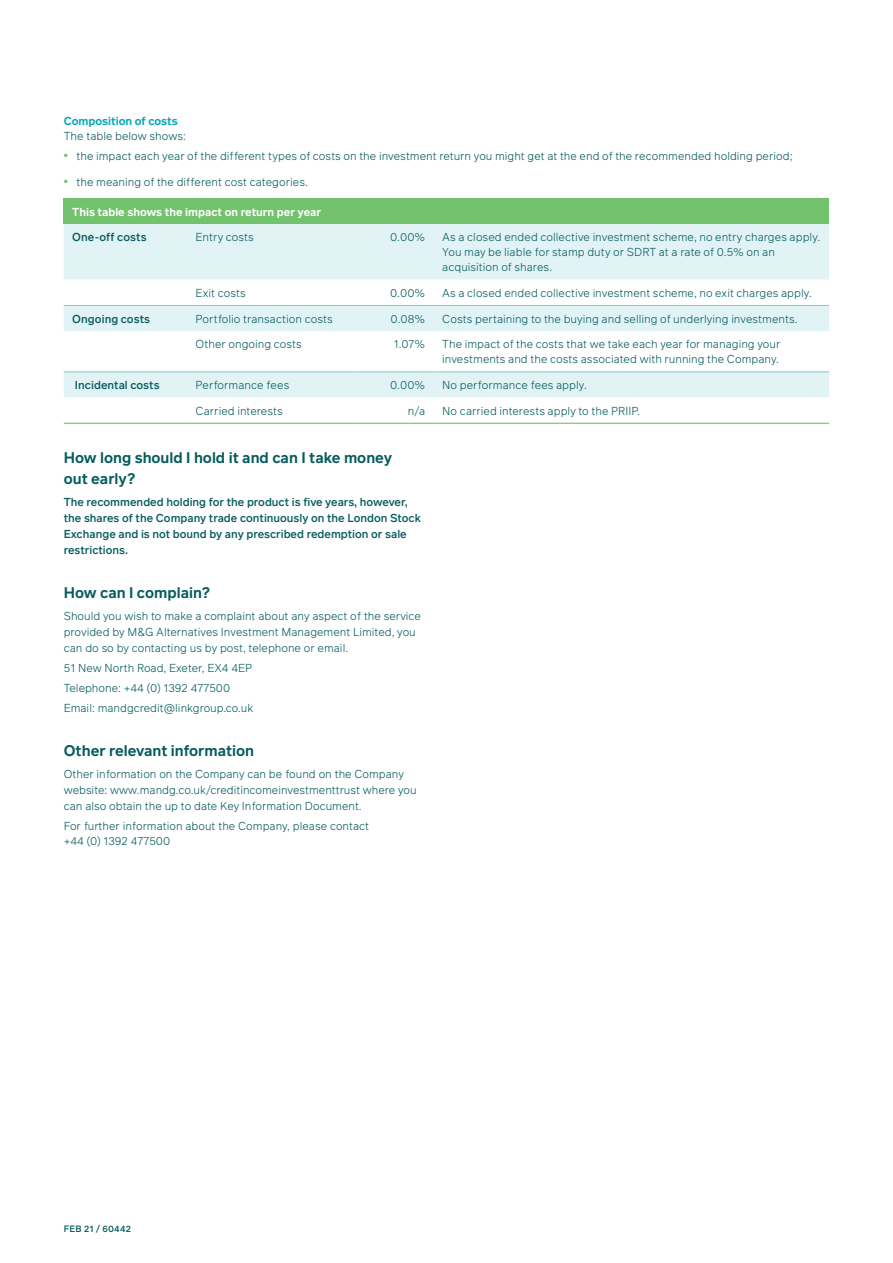
<style>
.page{position:relative;width:893px;height:1263px;background:#fff}
.page>*{position:absolute;margin:0;border:0;box-sizing:border-box;transform-origin:0 0}
.FS_Subheading_Level{font:600 15px/21px "Infra";color:#065c5f}
.Body_7_5pt{font:300 11.25px/15.8px "Infra";color:#065c5f}
.Table_text__l_a{font:300 11.25px/15px "Infra";letter-spacing:.005em;color:#065c5f}
.Body_7_5pt-2{font:500 11.25px/15.8px "Infra";color:#065c5f}
.Table_text__l_a-2{font:500 11.25px "Infra";letter-spacing:.005em;color:#065c5f}
.Table_Col_head_left{font:600 11.25px "Infra";color:#fff}
.Table_Figs_Text__r_a{font:300 11.25px "Infra";letter-spacing:.01em;color:#065c5f}
.FS_Subheading_Level-2{font:600 11.25px "Infra";color:#00a6b9}
.Footnote_source{font:500 9px "Infra";letter-spacing:.025em;color:#065c5f}
</style>
<div class="page">
<div style="left:64px;top:198px;width:765px;height:26px;background:#73c26d"></div>
<div style="left:64px;top:224px;width:765px;height:56px;background:#e2f3f6"></div>
<svg style="left:64px;top:306px;width:765px;height:117px"></svg>
<hr style="left:64px;top:305px;width:123px;height:1px;background:#75cbd6">
<hr style="left:187px;top:305px;width:170px;height:1px;background:#75cbd6">
<hr style="left:357px;top:305px;width:77px;height:1px;background:#75cbd6">
<hr style="left:434px;top:305px;width:395px;height:1px;background:#75cbd6">
<hr style="left:64px;top:371px;width:123px;height:1px;background:#75cbd6">
<hr style="left:187px;top:371px;width:170px;height:1px;background:#75cbd6">
<hr style="left:357px;top:371px;width:77px;height:1px;background:#75cbd6">
<hr style="left:434px;top:371px;width:395px;height:1px;background:#75cbd6">
<hr style="left:64px;top:423px;width:123px;height:1px;background:#73c26d">
<hr style="left:187px;top:423px;width:170px;height:1px;background:#73c26d">
<hr style="left:357px;top:423px;width:77px;height:1px;background:#73c26d">
<hr style="left:434px;top:423px;width:395px;height:1px;background:#73c26d">
<p class="FS_Subheading_Level-2" style="left:64px;top:112px;width:115px">Composition of costs</p>
<p class="Body_7_5pt" style="left:64px;top:128px;width:124px">The table below shows:</p>
<p class="Body_7_5pt" style="left:64px;top:148px;width:730px"><sup>●</sup> the impact each year of the different types of costs on the investment return you might get at the end of the recommended holding period;</p>
<p class="Body_7_5pt" style="left:64px;top:173px;width:246px"><sup>●</sup> the meaning of the different cost categories.</p>
<p class="Table_Col_head_left" style="left:72px;top:203px;width:250px">This table shows the impact on return per year</p>
<p class="Table_text__l_a-2" style="left:72px;top:229px;width:76px">One-off costs</p>
<p class="Table_text__l_a" style="left:196px;top:229px;width:60px">Entry costs</p>
<p class="Table_Figs_Text__r_a" style="left:390px;top:229px;width:37px">0.00%</p>
<p class="Table_text__l_a" style="left:442px;top:229px;width:380px">As a closed ended collective investment scheme, no entry charges apply.<br>You may be liable for stamp duty or SDRT at a rate of 0.5% on an acquisition of shares.</p>
<p class="Table_text__l_a" style="left:196px;top:285px;width:52px">Exit costs</p>
<p class="Table_Figs_Text__r_a" style="left:390px;top:285px;width:37px">0.00%</p>
<p class="Table_text__l_a" style="left:442px;top:285px;width:371px">As a closed ended collective investment scheme, no exit charges apply.</p>
<p class="Table_text__l_a-2" style="left:72px;top:311px;width:79px">Ongoing costs</p>
<p class="Table_text__l_a" style="left:196px;top:311px;width:139px">Portfolio transaction costs</p>
<p class="Table_Figs_Text__r_a" style="left:391px;top:311px;width:36px">0.08%</p>
<p class="Table_text__l_a" style="left:442px;top:311px;width:357px">Costs pertaining to the buying and selling of underlying investments.</p>
<p class="Table_text__l_a" style="left:196px;top:336px;width:108px">Other ongoing costs</p>
<p class="Table_Figs_Text__r_a" style="left:394px;top:336px;width:33px">1.07%</p>
<p class="Table_text__l_a" style="left:442px;top:336px;width:340px">The impact of the costs that we take each year for managing your investments and the costs associated with running the Company.</p>
<p class="Table_text__l_a-2" style="left:75px;top:377px;width:86px">Incidental costs</p>
<p class="Table_text__l_a" style="left:196px;top:377px;width:95px">Performance fees</p>
<p class="Table_Figs_Text__r_a" style="left:390px;top:377px;width:37px">0.00%</p>
<p class="Table_text__l_a" style="left:442px;top:377px;width:146px">No performance fees apply.</p>
<p class="Table_text__l_a" style="left:196px;top:403px;width:89px">Carried interests</p>
<p class="Table_Figs_Text__r_a" style="left:408px;top:403px;width:19px">n/a</p>
<p class="Table_text__l_a" style="left:442px;top:403px;width:199px">No carried interests apply to the PRIIP.</p>
<p class="FS_Subheading_Level" style="left:64px;top:447px;width:330px">How long should I hold it and can I take money out early?</p>
<p class="Body_7_5pt-2" style="left:64px;top:494px;width:359px">The recommended holding for the product is five years, however, the shares of the Company trade continuously on the London Stock Exchange and is not bound by any prescribed redemption or sale restrictions.</p>
<p class="FS_Subheading_Level" style="left:64px;top:582px;width:148px">How can I complain?</p>
<p class="Body_7_5pt" style="left:64px;top:608px;width:359px">Should you wish to make a complaint about any aspect of the service provided by M&amp;G Alternatives Investment Management Limited, you can do so by contacting us by post, telephone or email.</p>
<p class="Body_7_5pt" style="left:64px;top:659px;width:190px">51 New North Road, Exeter, EX4 4EP</p>
<p class="Body_7_5pt" style="left:64px;top:679px;width:168px">Telephone: +44 (0) 1392 477500</p>
<p class="Body_7_5pt" style="left:64px;top:699px;width:191px">Email: mandgcredit@linkgroup.co.uk</p>
<p class="FS_Subheading_Level" style="left:64px;top:740px;width:192px">Other relevant information</p>
<p class="Body_7_5pt" style="left:64px;top:766px;width:354px">Other information on the Company can be found on the Company website: www.mandg.co.uk/creditincomeinvestmenttrust where you can also obtain the up to date Key Information Document.</p>
<p class="Body_7_5pt" style="left:64px;top:817px;width:307px">For further information about the Company, please contact +44 (0) 1392 477500</p>
<p class="Footnote_source" style="left:64px;top:1222px;width:69px">FEB 21 / 60442</p>
</div>
